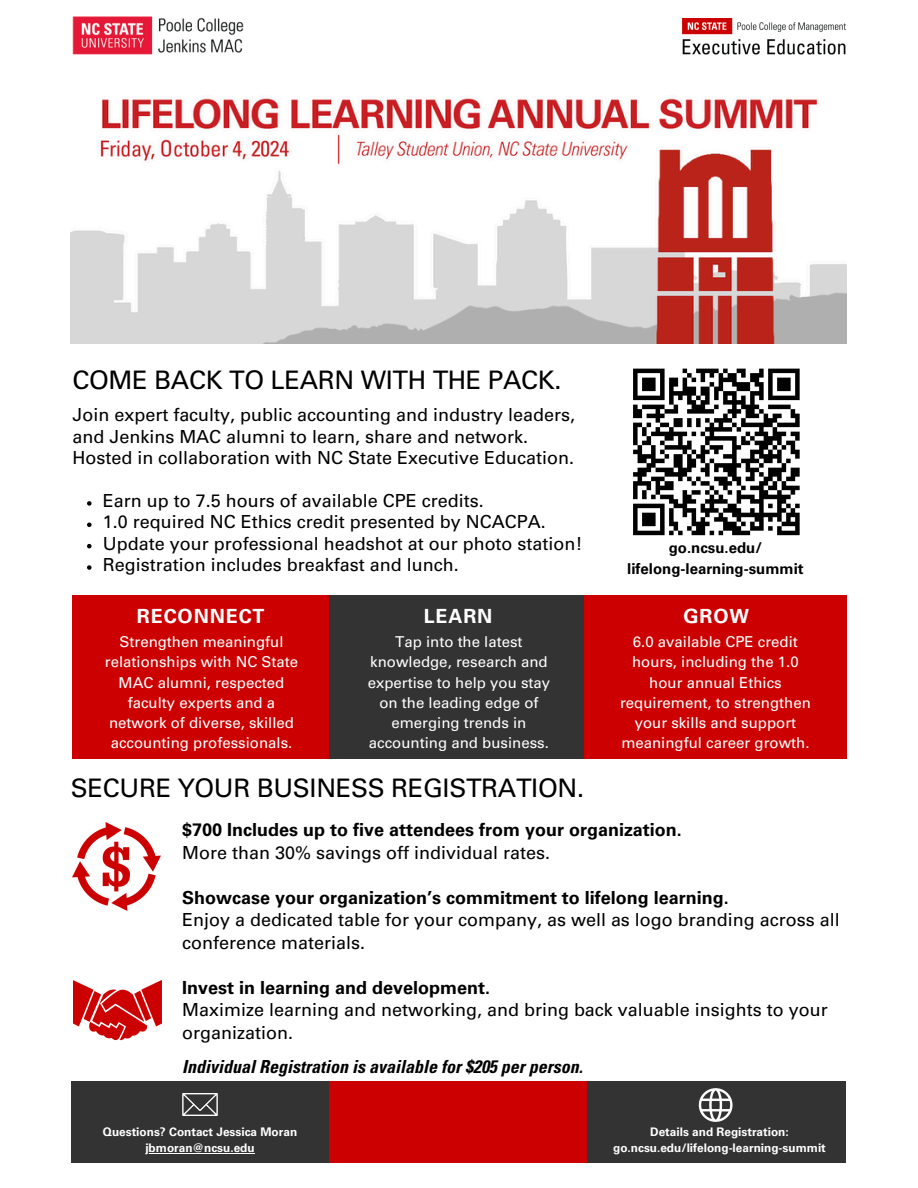
<style>
.page{position:relative;width:918px;height:1188px;background:#fff}
.page>*{position:absolute;margin:0;border:0;box-sizing:border-box;transform-origin:0 0}
.t1{font:25.5px "Univers LT Pro 55 Roman";letter-spacing:-.015em;color:#000}
.t2{font:700 19.5px "Univers LT Pro 65";letter-spacing:.045em;color:#fff}
.t3{font:18px/22.5px "Univers LT Pro 55 Roman";color:#000}
.t4{font:700 18px/22.5px "Univers LT Pro 65";color:#000}
.t5{font:italic 700 condensed 18px "Univers LT Pro";color:#000}
.t6{font:15px/20.2px "Univers LT Pro 55 Roman";color:#fff;text-align:center}
.t7{font:700 15px/20.2px "Univers LT Pro 65";color:#000;text-align:center}
.t8{font:700 11.85px "Univers LT Pro 65";color:#fff}
.s1{font-family:"Univers LT Pro 55 Roman";font-weight:400}
.s2{font-family:"Univers LT Pro 65";font-weight:700}
</style>
<div class="page">
<div style="left:72px;top:595px;width:259px;height:163px;background:#c00"></div>
<div style="left:330px;top:595px;width:258px;height:163px;background:#333"></div>
<div style="left:584px;top:595px;width:263px;height:163px;background:#c00"></div>
<div style="left:71px;top:1081px;width:258px;height:81px;background:#333"></div>
<div style="left:329px;top:1081px;width:258px;height:81px;background:#c00"></div>
<div style="left:587px;top:1081px;width:258px;height:81px;background:#333"></div>
<img style="left:182px;top:1093px;width:35px;height:23px">
<img style="left:72px;top:16px;width:172px;height:39px">
<img style="left:71px;top:98px;width:775px;height:245px">
<img style="left:682px;top:18px;width:163px;height:36px">
<svg style="left:633px;top:368px;width:167px;height:168px"></svg>
<svg style="left:699px;top:1088px;width:34px;height:34px"></svg>
<img style="left:72px;top:822px;width:88px;height:88px">
<img style="left:74px;top:980px;width:88px;height:61px">
<hr style="left:145px;top:1153px;width:110px;height:1px;background:#fff">
<svg style="left:87px;top:501px;width:5px;height:5px"></svg>
<svg style="left:87px;top:523px;width:5px;height:4px"></svg>
<svg style="left:87px;top:544px;width:5px;height:4px"></svg>
<svg style="left:87px;top:565px;width:5px;height:5px"></svg>
<p class="t1" style="left:72px;top:371px;width:491px">COME BACK TO LEARN WITH THE PACK.</p>
<h4 class="t3" style="left:72px;top:407px;width:504px;line-height:21.3px">Join expert faculty, public accounting and industry leaders, and Jenkins MAC alumni to learn, share and network.<br>Hosted in collaboration with NC State Executive Education.</h4>
<h4 class="t3" style="left:103px;top:492px;width:382px">Earn up to 7.5 hours of available CPE credits.</h4>
<h4 class="t3" style="left:103px;top:513px;width:444px">1.0 required NC Ethics credit presented by NCACPA.</h4>
<h3 class="t3" style="left:103px;top:534px;width:481px">Update your professional headshot at our photo station!</h3>
<p class="t3" style="left:103px;top:556px;width:357px">Registration includes breakfast and lunch.</p>
<p class="t7" style="left:627px;top:540px;width:178px">go.ncsu.edu/ lifelong-learning-summit</p>
<p class="t2" style="left:137px;top:608px;width:129px">RECONNECT</p>
<p class="t2" style="left:424px;top:608px;width:70px">LEARN</p>
<p class="t2" style="left:683px;top:608px;width:67px">GROW</p>
<p class="t6" style="left:105px;top:634px;width:195px">Strengthen meaningful relationships with NC State<br>MAC alumni, respected faculty experts and a network of diverse, skilled accounting professionals.</p>
<h5 class="t6" style="left:368px;top:634px;width:184px">Tap into the latest knowledge, research and expertise to help you stay on the leading edge of emerging trends in accounting and business.</h5>
<h2 class="t6" style="left:620px;top:634px;width:192px">6.0 available CPE credit hours, including the 1.0 hour annual Ethics requirement, to strengthen your skills and support meaningful career growth.</h2>
<h6 class="t1" style="left:71px;top:779px;width:515px">SECURE YOUR BUSINESS REGISTRATION.</h6>
<h2 class="t4" style="left:182px;top:821px;width:501px">$700 Includes up to five attendees from your organization.<br><span class="s1">More than 30% savings off individual rates.</span></h2>
<h6 class="t3" style="left:182px;top:888px;width:659px"><span class="s2">Showcase your organization’s commitment to lifelong learning.<br></span>Enjoy a dedicated table for your company, as well as logo branding across all conference materials.</h6>
<h2 class="t3" style="left:182px;top:978px;width:647px"><span class="s2">Invest in learning and development.<br></span>Maximize learning and networking, and bring back valuable insights to your organization.</h2>
<p class="t5" style="left:182px;top:1060px;width:402px">Individual Registration is available for $205 per person.</p>
<h6 class="t8" style="left:103px;top:1127px;width:196px">Questions? Contact Jessica Moran</h6>
<h1 class="t8" style="left:145px;top:1143px;width:111px">jbmoran@ncsu.edu</h1>
<p class="t8" style="left:650px;top:1127px;width:140px">Details and Registration:</p>
<p class="t8" style="left:613px;top:1143px;width:214px">go.ncsu.edu/lifelong-learning-summit</p>
</div>
